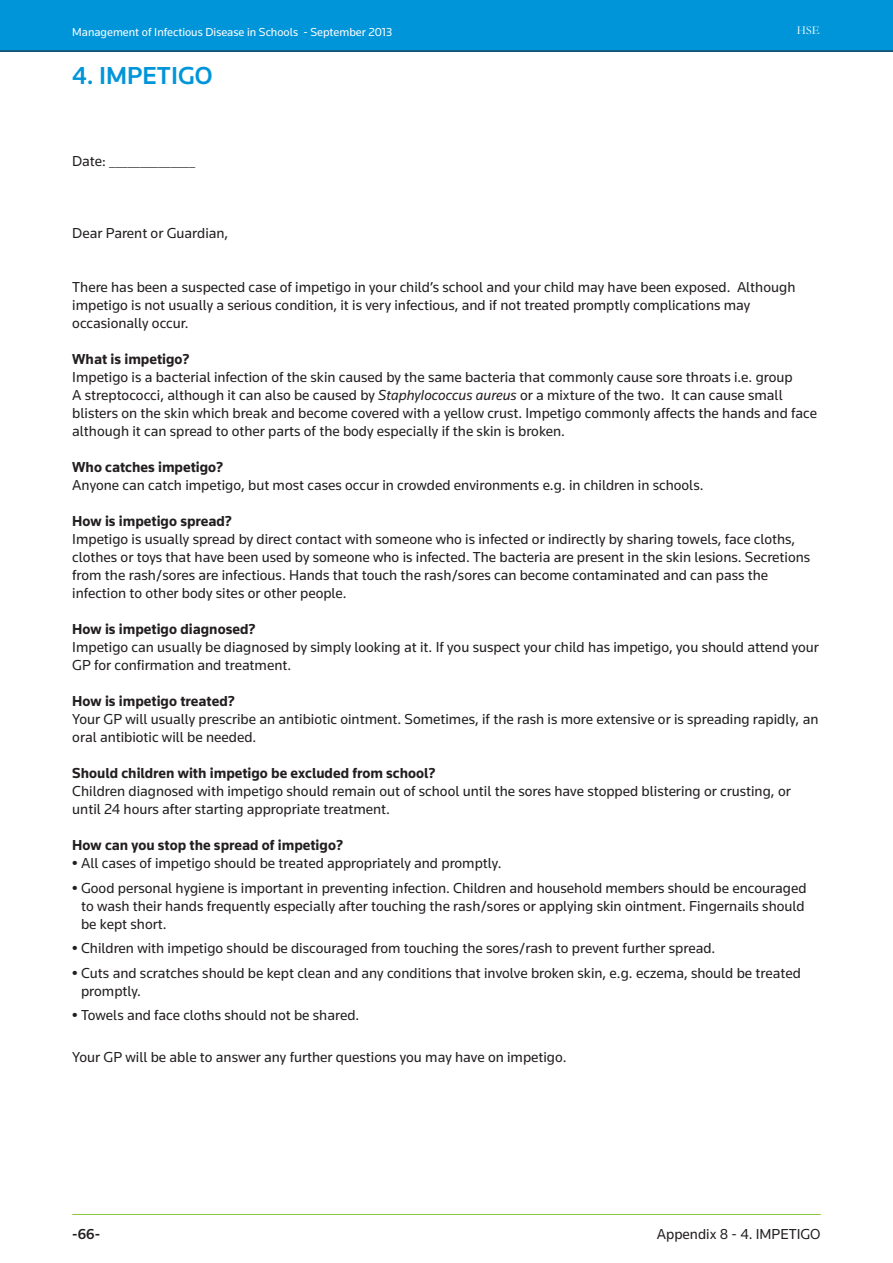
<style>
.page{position:relative;width:893px;height:1263px;background:#fff}
.page>*{position:absolute;margin:0;border:0;box-sizing:border-box;transform-origin:0 0}
.t1{font:500 25.5px "Knowledge";color:#0095d9}
.t2{font:15px/18px "Knowledge";color:#231f20}
.t3{font:700 15px "Knowledge";color:#231f20}
.t4{font:500 15px "Knowledge";color:#231f20}
.t5{font:12px "Knowledge";color:#fff}
.t6{font:12px "Garamond";color:#fff}
.s1{font-style:italic}
.s2{font-weight:700}
</style>
<div class="page">
<div style="left:0;top:0;width:893px;height:51px;background:#0095d9"></div>
<hr style="left:0;top:51px;width:893px;height:1px;background:#231f20">
<hr style="left:72px;top:1214px;width:749px;height:1px;background:#8bc63e">
<p class="t5" style="left:72px;top:24px;width:321px">Management of Infectious Disease in Schools - September 2013</p>
<p class="t6" style="left:797px;top:23px;width:24px">HSE</p>
<h1 class="t1" style="left:72px;top:59px;width:142px">4. IMPETIGO</h1>
<p class="t2" style="left:72px;top:152px;width:124px">Date: ______________</p>
<p class="t2" style="left:72px;top:224px;width:158px">Dear Parent or Guardian,</p>
<p class="t2" style="left:72px;top:278px;width:725px">There has been a suspected case of impetigo in your child’s school and your child may have been exposed. Although impetigo is not usually a serious condition, it is very infectious, and if not treated promptly complications may occasionally occur.</p>
<p class="t3" style="left:72px;top:350px;width:119px">What is impetigo?</p>
<p class="t2" style="left:72px;top:368px;width:746px">Impetigo is a bacterial infection of the skin caused by the same bacteria that commonly cause sore throats i.e. group<br>A streptococci, although it can also be caused by <span class="s1">Staphylococcus aureus</span> or a mixture of the two. It can cause small blisters on the skin which break and become covered with a yellow crust. Impetigo commonly affects the hands and face although it can spread to other parts of the body especially if the skin is broken.</p>
<p class="t3" style="left:72px;top:458px;width:153px">Who catches impetigo?</p>
<p class="t2" style="left:72px;top:476px;width:633px">Anyone can catch impetigo, but most cases occur in crowded environments e.g. in children in schools.</p>
<p class="t3" style="left:72px;top:512px;width:161px">How is impetigo spread?</p>
<p class="t2" style="left:72px;top:530px;width:739px">Impetigo is usually spread by direct contact with someone who is infected or indirectly by sharing towels, face cloths, clothes or toys that have been used by someone who is infected. The bacteria are present in the skin lesions. Secretions from the rash/sores are infectious. Hands that touch the rash/sores can become contaminated and can pass the infection to other body sites or other people.</p>
<p class="t3" style="left:72px;top:620px;width:185px">How is impetigo diagnosed?</p>
<p class="t2" style="left:72px;top:638px;width:748px">Impetigo can usually be diagnosed by simply looking at it. If you suspect your child has impetigo, you should attend your<br>GP for confirmation and treatment.</p>
<p class="t3" style="left:72px;top:692px;width:164px">How is impetigo treated?</p>
<p class="t2" style="left:72px;top:710px;width:748px">Your GP will usually prescribe an antibiotic ointment. Sometimes, if the rash is more extensive or is spreading rapidly, an oral antibiotic will be needed.</p>
<p class="t3" style="left:72px;top:764px;width:365px">Should children with impetigo be excluded from school?</p>
<p class="t2" style="left:72px;top:782px;width:720px">Children diagnosed with impetigo should remain out of school until the sores have stopped blistering or crusting, or until 24 hours after starting appropriate treatment.</p>
<p class="t3" style="left:72px;top:836px;width:272px">How can you stop the spread of impetigo?</p>
<p class="t2" style="left:72px;top:854px;width:431px"><span class="s2">•</span> All cases of impetigo should be treated appropriately and promptly.</p>
<p class="t2" style="left:81px;top:878px;width:727px;text-indent:-9px"><span class="s2">•</span> Good personal hygiene is important in preventing infection. Children and household members should be encouraged to wash their hands frequently especially after touching the rash/sores or applying skin ointment. Fingernails should be kept short.</p>
<p class="t2" style="left:72px;top:939px;width:645px"><span class="s2">•</span> Children with impetigo should be discouraged from touching the sores/rash to prevent further spread.</p>
<p class="t2" style="left:81px;top:963px;width:721px;text-indent:-9px"><span class="s2">•</span> Cuts and scratches should be kept clean and any conditions that involve broken skin, e.g. eczema, should be treated promptly.</p>
<p class="t2" style="left:72px;top:1006px;width:289px"><span class="s2">•</span> Towels and face cloths should not be shared.</p>
<p class="t2" style="left:72px;top:1048px;width:496px">Your GP will be able to answer any further questions you may have on impetigo.</p>
<p class="t4" style="left:72px;top:1225px;width:30px">-66-</p>
<p class="t2" style="left:657px;top:1225px;width:165px">Appendix 8 - 4. IMPETIGO</p>
</div>
